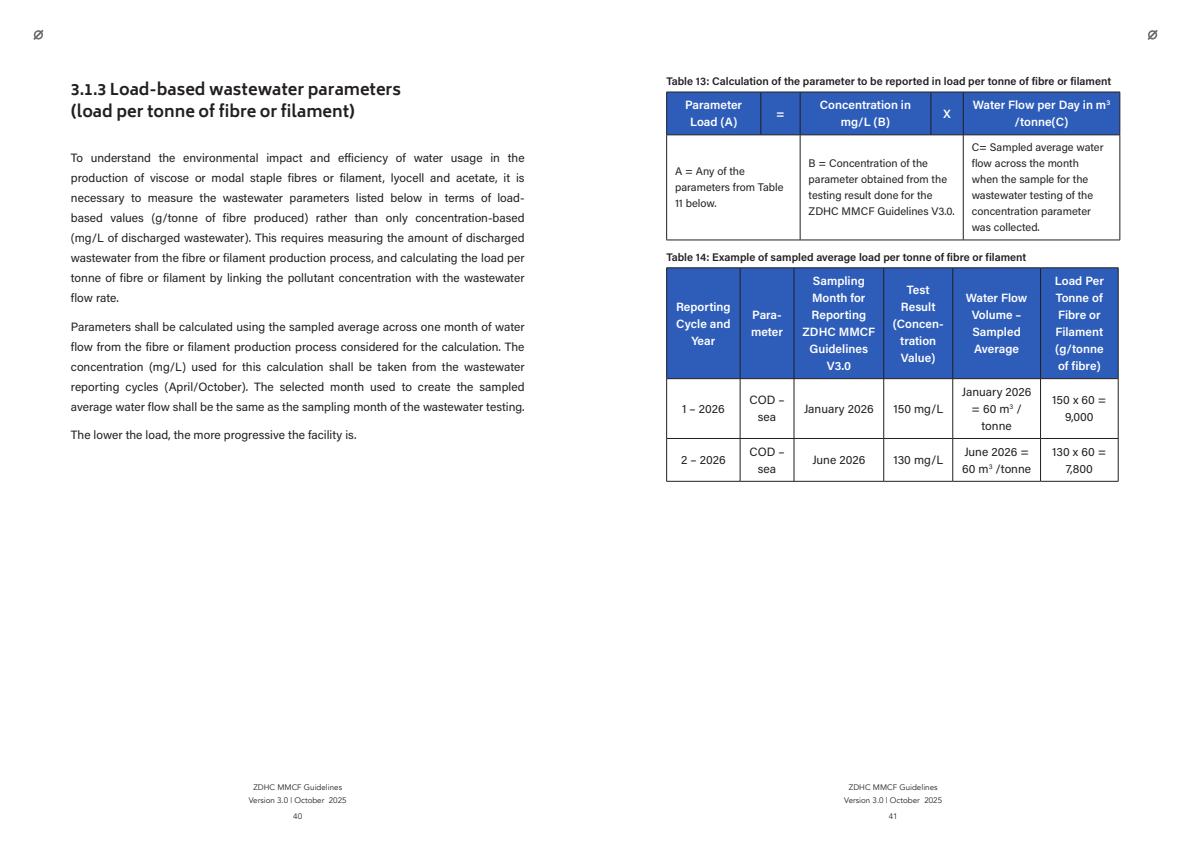
<style>
.page{position:relative;width:1191px;height:842px;background:#fff}
.page>*{position:absolute;margin:0;border:0;box-sizing:border-box;transform-origin:0 0}
.Heading_2{font:700 16px/22px "Biryani";color:#231f20}
.t1{font:12px/20px "Acumin Pro";color:#231f20;text-align:center}
.bold{font:600 12px/17px "Acumin Pro";color:#fff;text-align:center}
.table_header{font:11px/16px "Acumin Pro";color:#231f20}
.table_header-2{font:600 11px "Acumin Pro";color:#231f20}
.t2{font:8px/12.4px "Avenir";color:#231f20;text-align:center}
</style>
<div class="page">
<svg style="left:1147px;top:30px;width:10px;height:10px"></svg>
<svg style="left:33px;top:30px;width:11px;height:10px"></svg>
<div style="left:667px;top:93px;width:452px;height:42px;background:#2d5cb9"></div>
<hr style="left:666px;top:92px;width:95px;height:1px;background:#231f20">
<hr style="left:666px;top:92px;width:1px;height:43px;background:#231f20">
<hr style="left:761px;top:92px;width:39px;height:1px;background:#231f20">
<hr style="left:760px;top:92px;width:1px;height:43px;background:#231f20">
<hr style="left:800px;top:92px;width:131px;height:1px;background:#231f20">
<hr style="left:800px;top:92px;width:1px;height:43px;background:#231f20">
<hr style="left:931px;top:92px;width:32px;height:1px;background:#231f20">
<hr style="left:930px;top:92px;width:1px;height:43px;background:#231f20">
<hr style="left:963px;top:92px;width:157px;height:1px;background:#231f20">
<hr style="left:963px;top:92px;width:1px;height:43px;background:#231f20">
<hr style="left:1119px;top:92px;width:1px;height:43px;background:#231f20">
<hr style="left:666px;top:135px;width:95px;height:1px;background:#231f20">
<hr style="left:666px;top:135px;width:1px;height:105px;background:#231f20">
<hr style="left:761px;top:135px;width:39px;height:1px;background:#231f20">
<hr style="left:800px;top:135px;width:131px;height:1px;background:#231f20">
<hr style="left:800px;top:135px;width:1px;height:105px;background:#231f20">
<hr style="left:931px;top:135px;width:32px;height:1px;background:#231f20">
<hr style="left:963px;top:135px;width:157px;height:1px;background:#231f20">
<hr style="left:963px;top:135px;width:1px;height:105px;background:#231f20">
<hr style="left:1119px;top:135px;width:1px;height:105px;background:#231f20">
<hr style="left:666px;top:240px;width:95px;height:1px;background:#231f20">
<hr style="left:761px;top:240px;width:39px;height:1px;background:#231f20">
<hr style="left:800px;top:240px;width:131px;height:1px;background:#231f20">
<hr style="left:931px;top:240px;width:32px;height:1px;background:#231f20">
<hr style="left:963px;top:240px;width:157px;height:1px;background:#231f20">
<div style="left:667px;top:269px;width:451px;height:109px;background:#2d5cb9"></div>
<hr style="left:666px;top:268px;width:74px;height:1px;background:#231f20">
<hr style="left:666px;top:268px;width:1px;height:110px;background:#231f20">
<hr style="left:740px;top:268px;width:54px;height:1px;background:#231f20">
<hr style="left:740px;top:268px;width:1px;height:110px;background:#231f20">
<hr style="left:794px;top:268px;width:89px;height:1px;background:#231f20">
<hr style="left:793px;top:268px;width:1px;height:110px;background:#231f20">
<hr style="left:883px;top:268px;width:69px;height:1px;background:#231f20">
<hr style="left:883px;top:268px;width:1px;height:110px;background:#231f20">
<hr style="left:952px;top:268px;width:88px;height:1px;background:#231f20">
<hr style="left:952px;top:268px;width:1px;height:110px;background:#231f20">
<hr style="left:1040px;top:268px;width:78px;height:1px;background:#231f20">
<hr style="left:1040px;top:268px;width:1px;height:110px;background:#231f20">
<hr style="left:1118px;top:268px;width:1px;height:110px;background:#231f20">
<hr style="left:666px;top:378px;width:74px;height:1px;background:#231f20">
<hr style="left:666px;top:379px;width:1px;height:59px;background:#231f20">
<hr style="left:740px;top:378px;width:54px;height:1px;background:#231f20">
<hr style="left:740px;top:379px;width:1px;height:59px;background:#231f20">
<hr style="left:794px;top:378px;width:89px;height:1px;background:#231f20">
<hr style="left:793px;top:379px;width:1px;height:59px;background:#231f20">
<hr style="left:883px;top:378px;width:69px;height:1px;background:#231f20">
<hr style="left:883px;top:379px;width:1px;height:59px;background:#231f20">
<hr style="left:952px;top:378px;width:88px;height:1px;background:#231f20">
<hr style="left:952px;top:379px;width:1px;height:59px;background:#231f20">
<hr style="left:1040px;top:378px;width:78px;height:1px;background:#231f20">
<hr style="left:1040px;top:379px;width:1px;height:59px;background:#231f20">
<hr style="left:1118px;top:379px;width:1px;height:59px;background:#231f20">
<hr style="left:666px;top:438px;width:74px;height:1px;background:#231f20">
<hr style="left:666px;top:439px;width:1px;height:42px;background:#231f20">
<hr style="left:740px;top:438px;width:54px;height:1px;background:#231f20">
<hr style="left:740px;top:439px;width:1px;height:42px;background:#231f20">
<hr style="left:794px;top:438px;width:89px;height:1px;background:#231f20">
<hr style="left:793px;top:439px;width:1px;height:42px;background:#231f20">
<hr style="left:883px;top:438px;width:69px;height:1px;background:#231f20">
<hr style="left:883px;top:439px;width:1px;height:42px;background:#231f20">
<hr style="left:952px;top:438px;width:88px;height:1px;background:#231f20">
<hr style="left:952px;top:439px;width:1px;height:42px;background:#231f20">
<hr style="left:1040px;top:438px;width:78px;height:1px;background:#231f20">
<hr style="left:1040px;top:439px;width:1px;height:42px;background:#231f20">
<hr style="left:1118px;top:439px;width:1px;height:42px;background:#231f20">
<hr style="left:666px;top:481px;width:74px;height:1px;background:#231f20">
<hr style="left:740px;top:481px;width:54px;height:1px;background:#231f20">
<hr style="left:794px;top:481px;width:89px;height:1px;background:#231f20">
<hr style="left:883px;top:481px;width:69px;height:1px;background:#231f20">
<hr style="left:952px;top:481px;width:88px;height:1px;background:#231f20">
<hr style="left:1040px;top:481px;width:78px;height:1px;background:#231f20">
<p class="Heading_2" style="left:71px;top:78px;width:332px">3.1.3 Load-based wastewater parameters (load per tonne of fibre or filament)</p>
<p class="t1" style="left:71px;top:148px;width:455px;text-align:justify">To understand the environmental impact and efficiency of water usage in the production of viscose or modal staple fibres or filament, lyocell and acetate, it is necessary to measure the wastewater parameters listed below in terms of load&shy;based values (g/tonne of fibre produced) rather than only concentration-based (mg/L of discharged wastewater). This requires measuring the amount of discharged wastewater from the fibre or filament production process, and calculating the load per tonne of fibre or filament by linking the pollutant concentration with the wastewater flow rate.</p>
<p class="t1" style="left:71px;top:316px;width:455px;text-align:justify">Parameters shall be calculated using the sampled average across one month of water flow from the fibre or filament production process considered for the calculation. The concentration (mg/L) used for this calculation shall be taken from the wastewater reporting cycles (April/October). The selected month used to create the sampled average water flow shall be the same as the sampling month of the wastewater testing.</p>
<p class="t1" style="left:71px;top:425px;width:287px">The lower the load, the more progressive the facility is.</p>
<p class="table_header-2" style="left:666px;top:73px;width:446px">Table 13: Calculation of the parameter to be reported in load per tonne of fibre or filament</p>
<p class="bold" style="left:685px;top:96px;width:58px">Parameter<br>Load (A)</p>
<p class="bold" style="left:776px;top:105px;width:10px">=</p>
<p class="bold" style="left:820px;top:96px;width:93px">Concentration in mg/L (B)</p>
<p class="bold" style="left:943px;top:105px;width:9px">X</p>
<p class="bold" style="left:973px;top:96px;width:139px">Water Flow per Day in m<sup>3 </sup>/tonne(C)</p>
<p class="table_header" style="left:675px;top:163px;width:110px">A = Any of the parameters from Table<br>11 below.</p>
<p class="table_header" style="left:808px;top:155px;width:147px">B = Concentration of the parameter obtained from the testing result done for the<br>ZDHC MMCF Guidelines V3.0.</p>
<p class="table_header" style="left:971px;top:139px;width:133px">C= Sampled average water flow across the month when the sample for the wastewater testing of the concentration parameter was collected.</p>
<p class="table_header-2" style="left:666px;top:249px;width:361px">Table 14: Example of sampled average load per tonne of fibre or filament</p>
<p class="bold" style="left:676px;top:297px;width:56px">Reporting<br>Cycle and<br>Year</p>
<p class="bold" style="left:751px;top:306px;width:34px;text-align:left">Para&shy;meter</p>
<p class="bold" style="left:802px;top:272px;width:74px">Sampling<br>Month for<br>Reporting<br>ZDHC MMCF<br>Guidelines<br>V3.0</p>
<p class="bold" style="left:892px;top:280px;width:52px">Test<br>Result (Concen&shy;tration<br>Value)</p>
<p class="bold" style="left:965px;top:289px;width:63px">Water Flow<br>Volume –<br>Sampled<br>Average</p>
<p class="bold" style="left:1054px;top:272px;width:51px;text-align:left">Load Per<br>Tonne of<br>Fibre or<br>Filament (g/tonne of fibre)</p>
<p class="t1" style="left:682px;top:398px;width:44px">1 – 2026</p>
<p class="t1" style="left:749px;top:391px;width:37px;line-height:17px">COD – sea</p>
<p class="t1" style="left:804px;top:398px;width:71px">January 2026</p>
<p class="t1" style="left:893px;top:398px;width:51px">150 mg/L</p>
<p class="t1" style="left:961px;top:383px;width:71px;line-height:17px">January 2026 = 60 m<sup>3</sup> / tonne</p>
<p class="t1" style="left:1052px;top:391px;width:56px;line-height:17px">150 x 60 =<br>9,000</p>
<p class="t1" style="left:681px;top:450px;width:46px">2 – 2026</p>
<p class="t1" style="left:749px;top:443px;width:37px;line-height:17px">COD – sea</p>
<p class="t1" style="left:812px;top:450px;width:54px">June 2026</p>
<p class="t1" style="left:893px;top:450px;width:51px">130 mg/L</p>
<p class="t1" style="left:962px;top:443px;width:71px;line-height:17px;text-align:left">June 2026 =<br>60 m<sup>3</sup> /tonne</p>
<p class="t1" style="left:1052px;top:443px;width:56px;line-height:17px">130 x 60 =<br>7,800</p>
<p class="t2" style="left:249px;top:781px;width:99px">ZDHC MMCF Guidelines<br>Version 3.0 | October 2025</p>
<p class="t2" style="left:844px;top:781px;width:99px">ZDHC MMCF Guidelines<br>Version 3.0 | October 2025</p>
<p class="t2" style="left:293px;top:810px;width:10px">40</p>
<p class="t2" style="left:888px;top:810px;width:10px">41</p>
</div>
